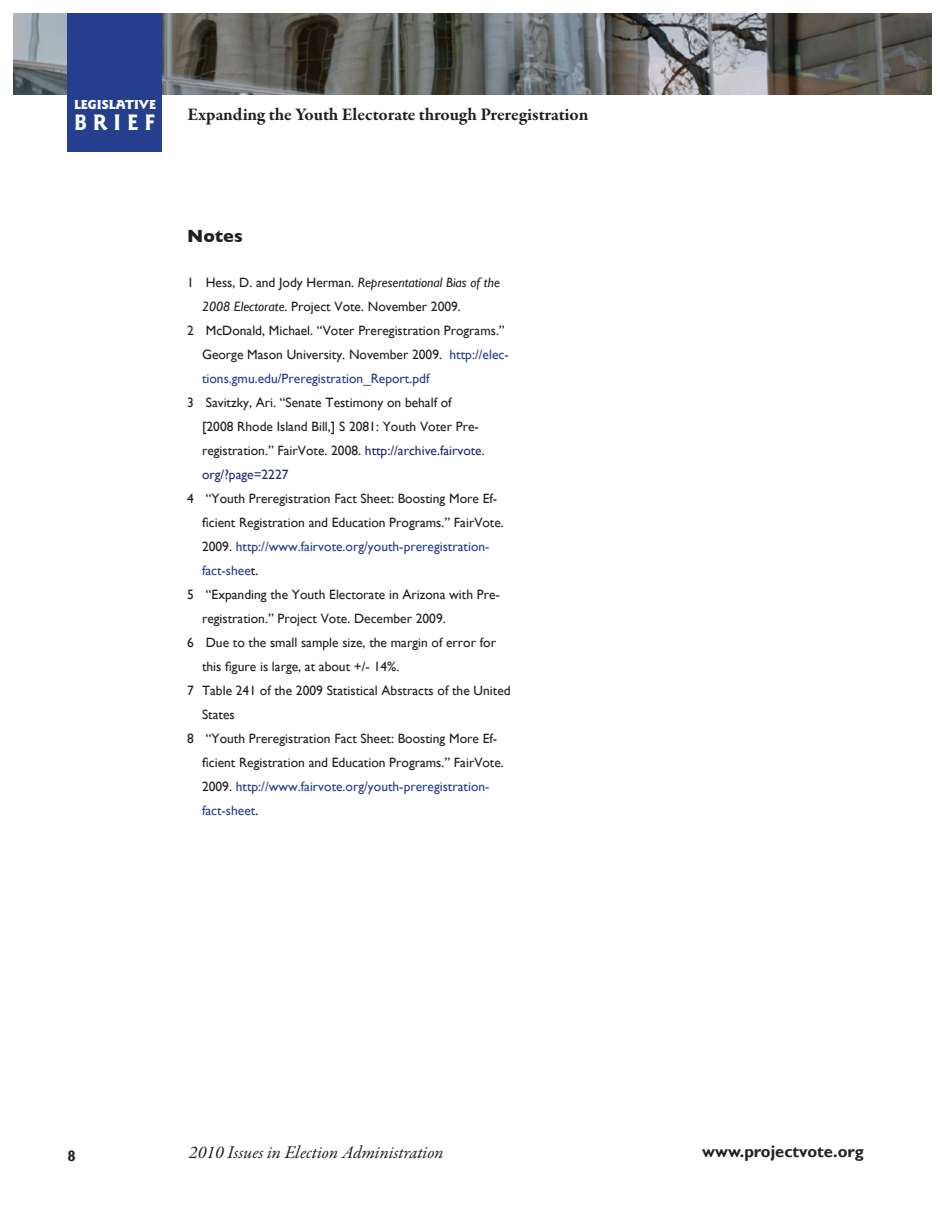
<style>
.page{position:relative;width:945px;height:1215px;background:#fff}
.page>*{position:absolute;margin:0;border:0;box-sizing:border-box;transform-origin:0 0}
.t1{font:700 23.25px "Goudy Sans";letter-spacing:.26em;color:#fff}
.t2{font:700 18px "Garamond Premr Pro";letter-spacing:-.005em;color:#231f20}
.t3{font:italic 18px "Garamond Premr Pro";letter-spacing:-.005em;color:#231f20}
.t4{font:700 18px "Gill Sans";color:#231f20}
.t5{font:700 16.5px "Gill Sans";color:#231f20}
.t6{font:700 15px "Gill Sans";color:#231f20}
.t7{font:13.5px/24px "Gill Sans";color:#231f20}
.t8{font:13.5px "Gill Sans";color:#253f8e}
.t9{font:italic 13.5px "Gill Sans";color:#231f20}
.t10{font:900 13.5px "Goudy Sans";color:#fff}
.s1{font-style:normal}
.s2{font-style:italic}
.s3{color:#253f8e}
.s4{color:#272873}
.s5{color:#231f20}
</style>
<div class="page">
<img style="left:14px;top:14px;width:918px;height:80px">
<div style="left:68px;top:14px;width:94px;height:138px;background:#253f8e"></div>
<p class="t10" style="left:74px;top:97px;width:84px">LEGISLATIVE</p>
<h1 class="t1" style="left:74px;top:109px;width:83px">Brief</h1>
<h2 class="t2" style="left:188px;top:103px;width:402px">Expanding the Youth Electorate through Preregistration</h2>
<h2 class="t4" style="left:187px;top:225px;width:57px">Notes</h2>
<p class="t9" style="left:187px;top:274px;width:314px"><span class="s1">1 Hess, D. and Jody Herman.</span> Representational Bias of the</p>
<p class="t7" style="left:202px;top:295px;width:260px"><span class="s2">2008 Electorate</span>. Project Vote. November 2009.</p>
<p class="t7" style="left:187px;top:319px;width:319px">2 McDonald, Michael. “Voter Preregistration Programs.”</p>
<p class="t7" style="left:202px;top:343px;width:308px">George Mason University. November 2009. <span class="s3">http://elec-</span></p>
<p class="t8" style="left:202px;top:370px;width:229px">tions.gmu.edu/Preregistration_Report.pdf</p>
<p class="t7" style="left:202px;top:391px;width:284px;text-indent:-15px">3 Savitzky, Ari. “Senate Testimony on behalf of [2008 Rhode Island Bill,] S 2081: Youth Voter Pre&shy;registration.” FairVote. 2008. <span class="s4">http://archive.fairvote. org/?page=2227</span></p>
<p class="t7" style="left:187px;top:487px;width:312px">4 “Youth Preregistration Fact Sheet: Boosting More Ef-</p>
<p class="t7" style="left:202px;top:511px;width:303px">ficient Registration and Education Programs.” FairVote.</p>
<p class="t8" style="left:202px;top:538px;width:289px"><span class="s5">2009.</span> http://www.fairvote.org/youth-preregistration-</p>
<p class="t8" style="left:202px;top:562px;width:58px">fact-shee<span class="s5">t.</span></p>
<p class="t7" style="left:187px;top:583px;width:314px">5 “Expanding the Youth Electorate in Arizona with Pre-</p>
<p class="t7" style="left:202px;top:607px;width:245px">registration.” Project Vote. December 2009.</p>
<p class="t7" style="left:187px;top:631px;width:310px">6 Due to the small sample size, the margin of error for</p>
<p class="t7" style="left:202px;top:655px;width:199px">this figure is large, at about +/- 14%.</p>
<p class="t7" style="left:187px;top:679px;width:325px">7 Table 241 of the 2009 Statistical Abstracts of the United</p>
<p class="t7" style="left:202px;top:703px;width:34px">States</p>
<p class="t7" style="left:187px;top:727px;width:312px">8 “Youth Preregistration Fact Sheet: Boosting More Ef-</p>
<p class="t7" style="left:202px;top:751px;width:303px">ficient Registration and Education Programs.” FairVote.</p>
<p class="t8" style="left:202px;top:779px;width:289px"><span class="s5">2009.</span> http://www.fairvote.org/youth-preregistration-</p>
<p class="t8" style="left:202px;top:803px;width:58px">fact-sheet<span class="s5">.</span></p>
<p class="t6" style="left:68px;top:1146px;width:10px">8</p>
<h2 class="t3" style="left:189px;top:1141px;width:256px">2010 Issues in Election Administration</h2>
<p class="t5" style="left:702px;top:1142px;width:163px">www.projectvote.org</p>
</div>
